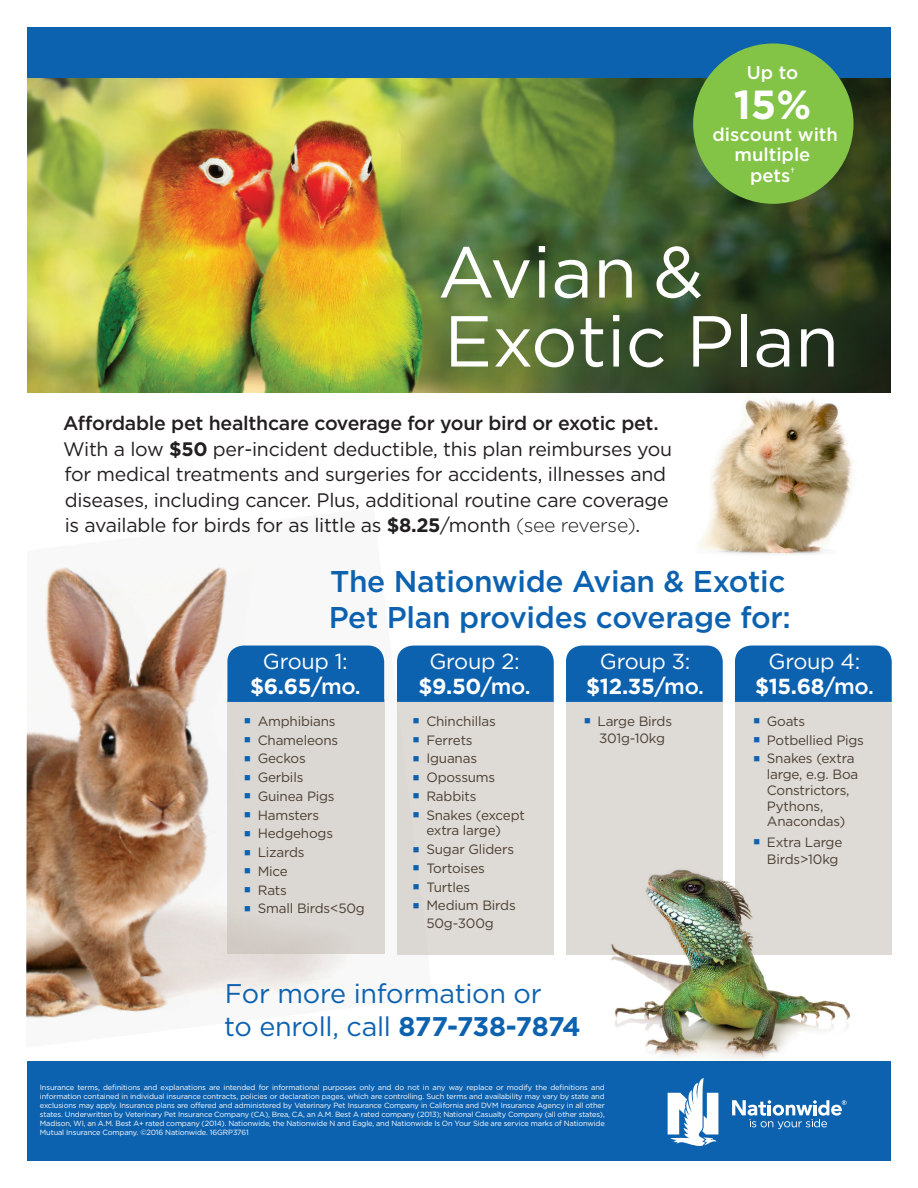
<style>
.page{position:relative;width:918px;height:1188px;background:#fff}
.page>*{position:absolute;margin:0;border:0;box-sizing:border-box;transform-origin:0 0}
.t1{font:72px/69px "Gotham";color:#fff}
.t2{font:700 40.65px "Gotham";color:#fff}
.t3{font:500 30px "Gotham";letter-spacing:-.01em;color:#0d62b0}
.t4{font:27px "Gotham";letter-spacing:-.01em;color:#0d62b0}
.t5{font:700 21.75px "Gotham";letter-spacing:-.015em;color:#fff}
.t6{font:21.75px "Gotham";letter-spacing:-.015em;color:#fff}
.t7{font:19.5px/25.5px "Gotham";letter-spacing:-.015em;color:#231f20}
.t8{font:500 18.45px "Gotham";color:#fff}
.t9{font:13.5px/15.8px "Gotham";letter-spacing:-.015em;color:#4b3f33}
.t10{font:7.5px/9px "Gotham";letter-spacing:-.02em;color:#fff;text-align:justify}
.s1{font-weight:500}
.s2{font-weight:700}
.s3{font-weight:300}
</style>
<div class="page">
<img style="left:26px;top:564px;width:406px;height:455px">
<div style="left:735px;top:646px;width:157px;height:56px;background:#0d62b0"></div>
<div style="left:227px;top:700px;width:157px;height:254px;background:#dbd7d2"></div>
<div style="left:227px;top:646px;width:157px;height:56px;background:#0d62b0"></div>
<div style="left:397px;top:646px;width:157px;height:56px;background:#0d62b0"></div>
<div style="left:397px;top:702px;width:157px;height:252px;background:#dedad6"></div>
<div style="left:566px;top:646px;width:157px;height:56px;background:#0d62b0"></div>
<div style="left:566px;top:702px;width:157px;height:252px;background:#dedad6"></div>
<div style="left:735px;top:702px;width:157px;height:252px;background:#dedad6"></div>
<div style="left:27px;top:1062px;width:864px;height:99px;background:#0d62b0"></div>
<img style="left:27px;top:77px;width:329px;height:316px">
<img style="left:700px;top:398px;width:153px;height:157px">
<img style="left:607px;top:869px;width:245px;height:193px">
<img style="left:356px;top:77px;width:535px;height:316px">
<svg style="left:732px;top:1100px;width:114px;height:29px"></svg>
<svg style="left:668px;top:1078px;width:50px;height:68px"></svg>
<div style="left:27px;top:27px;width:864px;height:50px;background:#0d62b0"></div>
<div style="left:693px;top:43px;width:161px;height:161px;background:#83c447;border-radius:50%"></div>
<p class="t8" style="left:747px;top:61px;width:53px">Up to</p>
<p class="t2" style="left:734px;top:77px;width:79px">15%</p>
<p class="t8" style="left:713px;top:122px;width:127px">discount with</p>
<p class="t8" style="left:735px;top:143px;width:77px">multiple</p>
<p class="t8" style="left:750px;top:163px;width:46px">pets<sup>†</sup></p>
<p class="t1" style="left:438px;top:236px;width:403px">Avian &amp;<br>Exotic Plan</p>
<p class="t7" style="left:63px;top:410px;width:611px"><span class="s1">Affordable pet healthcare coverage for your bird or exotic pet.<br></span>With a low <span class="s2">$50</span> per-incident deductible, this plan reimburses you for medical treatments and surgeries for accidents, illnesses and diseases, including cancer. Plus, additional routine care coverage is available for birds for as little as <span class="s2">$8.25</span>/month <span class="s3">(see reverse)</span>.</p>
<p class="t3" style="left:330px;top:562px;width:457px">The Nationwide Avian &amp; Exotic</p>
<p class="t3" style="left:329px;top:598px;width:464px">Pet Plan provides coverage for:</p>
<p class="t6" style="left:263px;top:648px;width:86px">Group 1:</p>
<p class="t5" style="left:250px;top:671px;width:112px">$6.65<span class="s1">/mo.</span></p>
<p class="t9" style="left:258px;top:713px;width:79px">Amphibians</p>
<p class="t9" style="left:258px;top:732px;width:82px">Chameleons</p>
<p class="t9" style="left:258px;top:750px;width:50px">Geckos</p>
<p class="t9" style="left:258px;top:769px;width:47px">Gerbils</p>
<p class="t9" style="left:258px;top:788px;width:78px">Guinea Pigs</p>
<p class="t9" style="left:258px;top:807px;width:63px">Hamsters</p>
<p class="t9" style="left:258px;top:825px;width:77px">Hedgehogs</p>
<p class="t9" style="left:258px;top:844px;width:48px">Lizards</p>
<p class="t9" style="left:258px;top:863px;width:32px">Mice</p>
<p class="t9" style="left:258px;top:882px;width:31px">Rats</p>
<p class="t9" style="left:258px;top:900px;width:109px">Small Birds&lt;50g</p>
<p class="t6" style="left:430px;top:648px;width:92px">Group 2:</p>
<p class="t5" style="left:419px;top:671px;width:114px">$9.50<span class="s1">/mo.</span></p>
<p class="t9" style="left:426px;top:713px;width:71px">Chinchillas</p>
<p class="t9" style="left:426px;top:732px;width:48px">Ferrets</p>
<p class="t9" style="left:426px;top:750px;width:52px">Iguanas</p>
<p class="t9" style="left:426px;top:769px;width:70px">Opossums</p>
<p class="t9" style="left:426px;top:788px;width:52px">Rabbits</p>
<p class="t9" style="left:426px;top:807px;width:100px">Snakes (except</p>
<p class="t9" style="left:426px;top:822px;width:76px">extra large)</p>
<p class="t9" style="left:426px;top:841px;width:89px">Sugar Gliders</p>
<p class="t9" style="left:426px;top:860px;width:60px">Tortoises</p>
<p class="t9" style="left:426px;top:879px;width:45px">Turtles</p>
<p class="t9" style="left:426px;top:897px;width:91px">Medium Birds</p>
<p class="t9" style="left:426px;top:915px;width:69px">50g-300g</p>
<p class="t6" style="left:600px;top:648px;width:92px">Group 3:</p>
<p class="t5" style="left:586px;top:671px;width:119px">$12.35<span class="s1">/mo.</span></p>
<p class="t9" style="left:598px;top:713px;width:76px">Large Birds</p>
<p class="t9" style="left:599px;top:730px;width:67px">301g-10kg</p>
<p class="t4" style="left:225px;top:976px;width:318px">For more information or</p>
<p class="t4" style="left:224px;top:1009px;width:358px">to enroll, call <span class="s2">877-738-7874</span></p>
<p class="t10" style="left:40px;top:1083px;width:566px">Insurance terms, definitions and explanations are intended for informational purposes only and do not in any way replace or modify the definitions and information contained in individual insurance contracts, policies or declaration pages, which are controlling. Such terms and availability may vary by state and exclusions may apply. Insurance plans are offered and administered by Veterinary Pet Insurance Company in California and DVM Insurance Agency in all other states. Underwritten by Veterinary Pet Insurance Company (CA), Brea, CA, an A.M. Best A rated company (2013); National Casualty Company (all other states), Madison, WI, an A.M. Best A+ rated company (2014). Nationwide, the Nationwide N and Eagle, and Nationwide Is On Your Side are service marks of Nationwide Mutual Insurance Company. ©2016 Nationwide. 16GRP3761</p>
<p class="t6" style="left:769px;top:648px;width:93px">Group 4:</p>
<p class="t5" style="left:755px;top:671px;width:120px">$15.68<span class="s1">/mo.</span></p>
<p class="t9" style="left:767px;top:713px;width:40px">Goats</p>
<p class="t9" style="left:767px;top:732px;width:99px">Potbellied Pigs</p>
<p class="t9" style="left:767px;top:750px;width:93px">Snakes (extra large, e.g. Boa<br>Constrictors,<br>Pythons,<br>Anacondas)</p>
<p class="t9" style="left:767px;top:833px;width:77px;line-height:17.2px">Extra Large<br>Birds&gt;10kg</p>
</div>
